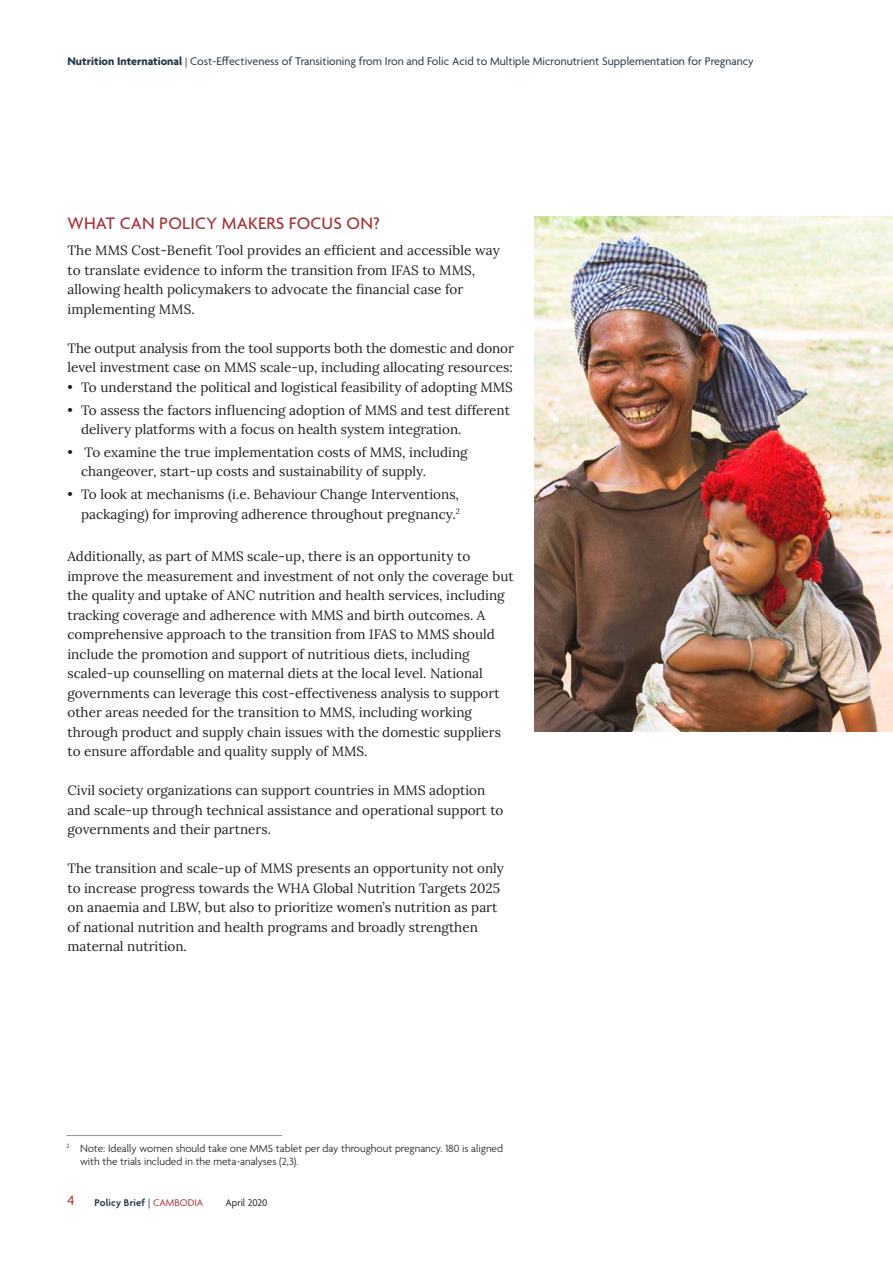
<style>
.page{position:relative;width:893px;height:1263px;background:#fff}
.page>*{position:absolute;margin:0;border:0;box-sizing:border-box;transform-origin:0 0}
.t1{font:500 18px "Agenda";letter-spacing:.01em;color:#a8353a}
.t2{font:15px "Agenda";color:#a8353a}
.t3{font:13.5px/19.5px "Lora";color:#221e1f}
.t4{font:12px "Agenda";color:#243746}
.t5{font:300 11.25px/13.5px "Agenda";color:#221e1f}
.t6{font:600 10.5px "Agenda";letter-spacing:.02em;color:#243746}
.t7{font:10.5px "Agenda";color:#221e1f}
.s1{font-weight:700}
.s2{font-size:10.5px}
.s3{font-weight:400}
.s4{font-weight:400;color:#a8353a}
</style>
<div class="page">
<hr style="left:66px;top:1135px;width:216px;height:1px;background:#939597">
<img style="left:534px;top:216px;width:359px;height:515px">
<p class="t4" style="left:68px;top:57px;width:688px"><span class="s1">Nutrition International</span> <span class="s2">|</span> Cost-Effectiveness of Transitioning from Iron and Folic Acid to Multiple Micronutrient Supplementation for Pregnancy</p>
<h1 class="t1" style="left:68px;top:216px;width:314px">WHAT CAN POLICY MAKERS FOCUS ON?</h1>
<p class="t3" style="left:68px;top:240px;width:434px">The MMS Cost-Benefit Tool provides an efficient and accessible way to translate evidence to inform the transition from IFAS to MMS, allowing health policymakers to advocate the financial case for implementing MMS.</p>
<p class="t3" style="left:68px;top:340px;width:448px">The output analysis from the tool supports both the domestic and donor level investment case on MMS scale-up, including allocating resources:</p>
<p class="t3" style="left:68px;top:379px;width:447px">• To understand the political and logistical feasibility of adopting MMS</p>
<p class="t3" style="left:81px;top:401px;width:430px;text-indent:-14px">• To assess the factors influencing adoption of MMS and test different delivery platforms with a focus on health system integration.</p>
<p class="t3" style="left:81px;top:444px;width:388px;text-indent:-14px">• To examine the true implementation costs of MMS, including changeover, start-up costs and sustainability of supply.</p>
<p class="t3" style="left:68px;top:486px;width:394px;text-align:right">• To look at mechanisms (i.e. Behaviour Change Interventions, packaging) for improving adherence throughout pregnancy.<sup>2</sup></p>
<p class="t3" style="left:67px;top:548px;width:448px">Additionally, as part of MMS scale-up, there is an opportunity to improve the measurement and investment of not only the coverage but the quality and uptake of ANC nutrition and health services, including tracking coverage and adherence with MMS and birth outcomes. A comprehensive approach to the transition from IFAS to MMS should include the promotion and support of nutritious diets, including scaled-up counselling on maternal diets at the local level. National governments can leverage this cost-effectiveness analysis to support other areas needed for the transition to MMS, including working through product and supply chain issues with the domestic suppliers to ensure affordable and quality supply of MMS.</p>
<p class="t3" style="left:67px;top:782px;width:437px">Civil society organizations can support countries in MMS adoption and scale-up through technical assistance and operational support to governments and their partners.</p>
<p class="t3" style="left:67px;top:860px;width:438px">The transition and scale-up of MMS presents an opportunity not only to increase progress towards the WHA Global Nutrition Targets 2025 on anaemia and LBW, but also to prioritize women’s nutrition as part of national nutrition and health programs and broadly strengthen maternal nutrition.</p>
<p class="t5" style="left:80px;top:1142px;width:425px;text-indent:-14px"><sup>2</sup> Note: Ideally women should take one MMS tablet per day throughout pregnancy. 180 is aligned with the trials included in the meta-analyses (2,3).</p>
<p class="t2" style="left:68px;top:1194px;width:9px">4</p>
<p class="t6" style="left:94px;top:1198px;width:110px">Policy Brief <span class="s3">|</span> <span class="s4">CAMBODIA</span></p>
<p class="t7" style="left:225px;top:1198px;width:44px">April 2020</p>
</div>
